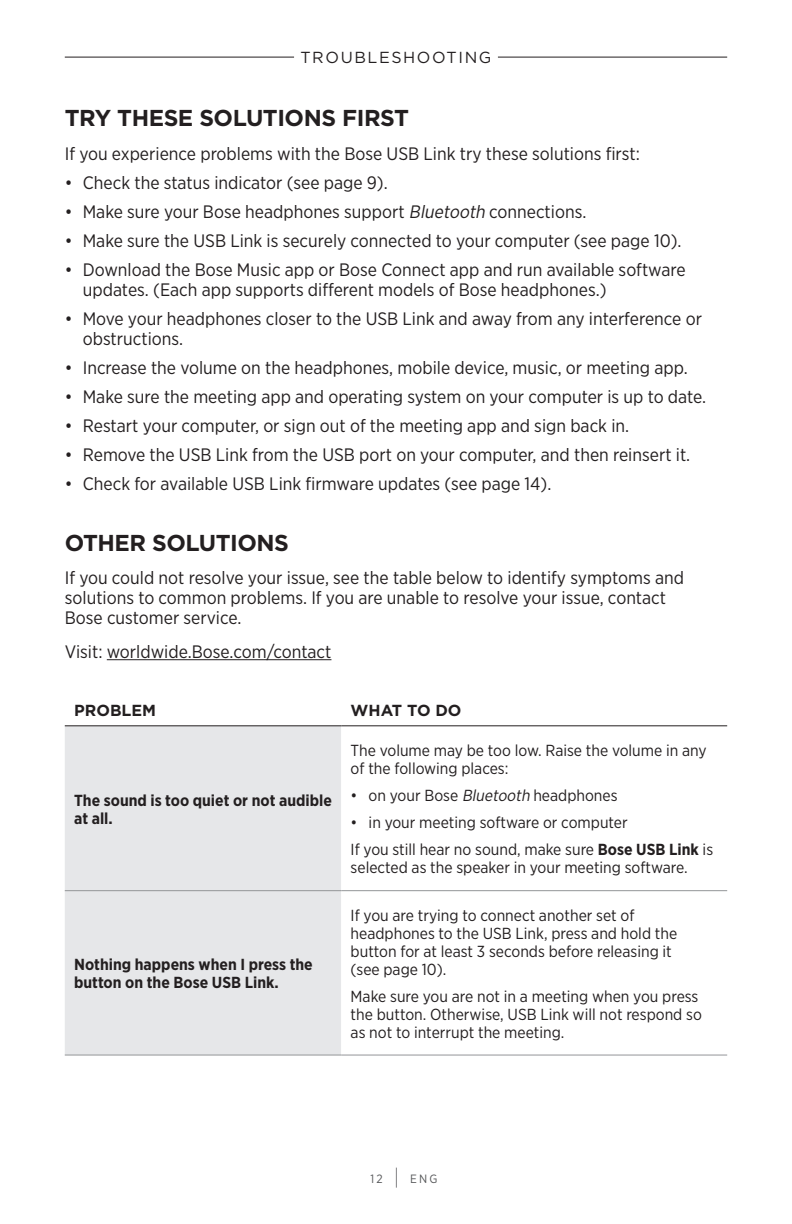
<style>
.page{position:relative;width:792px;height:1224px;background:#fff}
.page>*{position:absolute;margin:0;border:0;box-sizing:border-box;transform-origin:0 0}
.Text_Head_1{font:700 23px "Gotham";letter-spacing:-.02em;color:#231f20}
.Text{font:18px/20px "Gotham Narrow";color:#231f20}
.Text_Table{font:16px/18px "Gotham Narrow";color:#231f20}
.Text_Table_Bold{font:700 16px/18px "Gotham Narrow";color:#231f20}
.Section_Head_centere{font:16px "Gotham";letter-spacing:.1em;color:#231f20}
.Text_Table_Head_1{font:700 16px "Gotham";color:#231f20}
.t1{font:12px "Gotham Narrow";color:#57585a}
.s1{font-style:italic}
.s2{font-weight:700}
.s3{font-size:22px}
</style>
<div class="page">
<hr style="left:65px;top:57px;width:662px;height:1px;background:#231f20">
<div style="left:294px;top:42px;width:204px;height:30px;background:#fff"></div>
<hr style="left:107px;top:659px;width:224px;height:1px;background:#231f20">
<div style="left:65px;top:726px;width:276px;height:329px;background:#e6e7e9"></div>
<svg style="left:341px;top:726px;width:386px;height:329px"></svg>
<hr style="left:65px;top:1055px;width:276px;height:1px;background:#939598">
<hr style="left:341px;top:1055px;width:386px;height:1px;background:#939598">
<hr style="left:65px;top:725px;width:276px;height:1px;background:#231f20">
<hr style="left:341px;top:725px;width:386px;height:1px;background:#231f20">
<hr style="left:65px;top:890px;width:276px;height:1px;background:#939598">
<hr style="left:341px;top:890px;width:386px;height:1px;background:#939598">
<p class="Section_Head_centere" style="left:300px;top:47px;width:193px">TROUBLESHOOTING</p>
<p class="Text_Head_1" style="left:65px;top:103px;width:346px">TRY THESE SOLUTIONS FIRST</p>
<p class="Text" style="left:65px;top:143px;width:577px">If you experience problems with the Bose USB Link try these solutions first:</p>
<p class="Text" style="left:65px;top:172px;width:325px">• Check the status indicator (see page 9).</p>
<p class="Text" style="left:65px;top:201px;width:523px">• Make sure your Bose headphones support <span class="s1">Bluetooth</span> connections.</p>
<p class="Text" style="left:65px;top:230px;width:618px">• Make sure the USB Link is securely connected to your computer (see page 10).</p>
<p class="Text" style="left:83px;top:259px;width:604px;text-indent:-18px">• Download the Bose Music app or Bose Connect app and run available software updates. (Each app supports different models of Bose headphones.)</p>
<p class="Text" style="left:83px;top:308px;width:621px;text-indent:-18px">• Move your headphones closer to the USB Link and away from any interference or obstructions.</p>
<p class="Text" style="left:65px;top:357px;width:625px">• Increase the volume on the headphones, mobile device, music, or meeting app.</p>
<p class="Text" style="left:65px;top:386px;width:643px">• Make sure the meeting app and operating system on your computer is up to date.</p>
<p class="Text" style="left:65px;top:415px;width:566px">• Restart your computer, or sign out of the meeting app and sign back in.</p>
<p class="Text" style="left:65px;top:444px;width:627px">• Remove the USB Link from the USB port on your computer, and then reinsert it.</p>
<p class="Text" style="left:65px;top:473px;width:488px">• Check for available USB Link firmware updates (see page 14).</p>
<p class="Text_Head_1" style="left:65px;top:527px;width:226px">OTHER SOLUTIONS</p>
<p class="Text" style="left:65px;top:568px;width:621px">If you could not resolve your issue, see the table below to identify symptoms and solutions to common problems. If you are unable to resolve your issue, contact<br>Bose customer service.</p>
<p class="Text" style="left:65px;top:641px;width:268px">Visit: worldwide.Bose.com/contact</p>
<p class="Text_Table_Head_1" style="left:74px;top:700px;width:83px">PROBLEM</p>
<p class="Text_Table_Head_1" style="left:351px;top:700px;width:112px">WHAT TO DO</p>
<p class="Text_Table_Bold" style="left:74px;top:791px;width:259px">The sound is too quiet or not audible at all.</p>
<p class="Text_Table_Bold" style="left:74px;top:955px;width:240px">Nothing happens when I press the button on the Bose USB Link.</p>
<p class="Text_Table" style="left:351px;top:741px;width:358px">The volume may be too low. Raise the volume in any of the following places:</p>
<p class="Text_Table" style="left:351px;top:786px;width:269px">• on your Bose <span class="s1">Bluetooth</span> headphones</p>
<p class="Text_Table" style="left:351px;top:813px;width:279px">• in your meeting software or computer</p>
<p class="Text_Table" style="left:351px;top:840px;width:364px">If you still hear no sound, make sure <span class="s2">Bose USB Link</span> is selected as the speaker in your meeting software.</p>
<p class="Text_Table" style="left:351px;top:906px;width:328px">If you are trying to connect another set of headphones to the USB Link, press and hold the button for at least 3 seconds before releasing it (see page 10).</p>
<p class="Text_Table" style="left:351px;top:987px;width:353px">Make sure you are not in a meeting when you press the button. Otherwise, USB Link will not respond so as not to interrupt the meeting.</p>
<p class="t1" style="left:370px;top:1171px;width:68px">12 <span class="s3">|</span> ENG</p>
</div>
